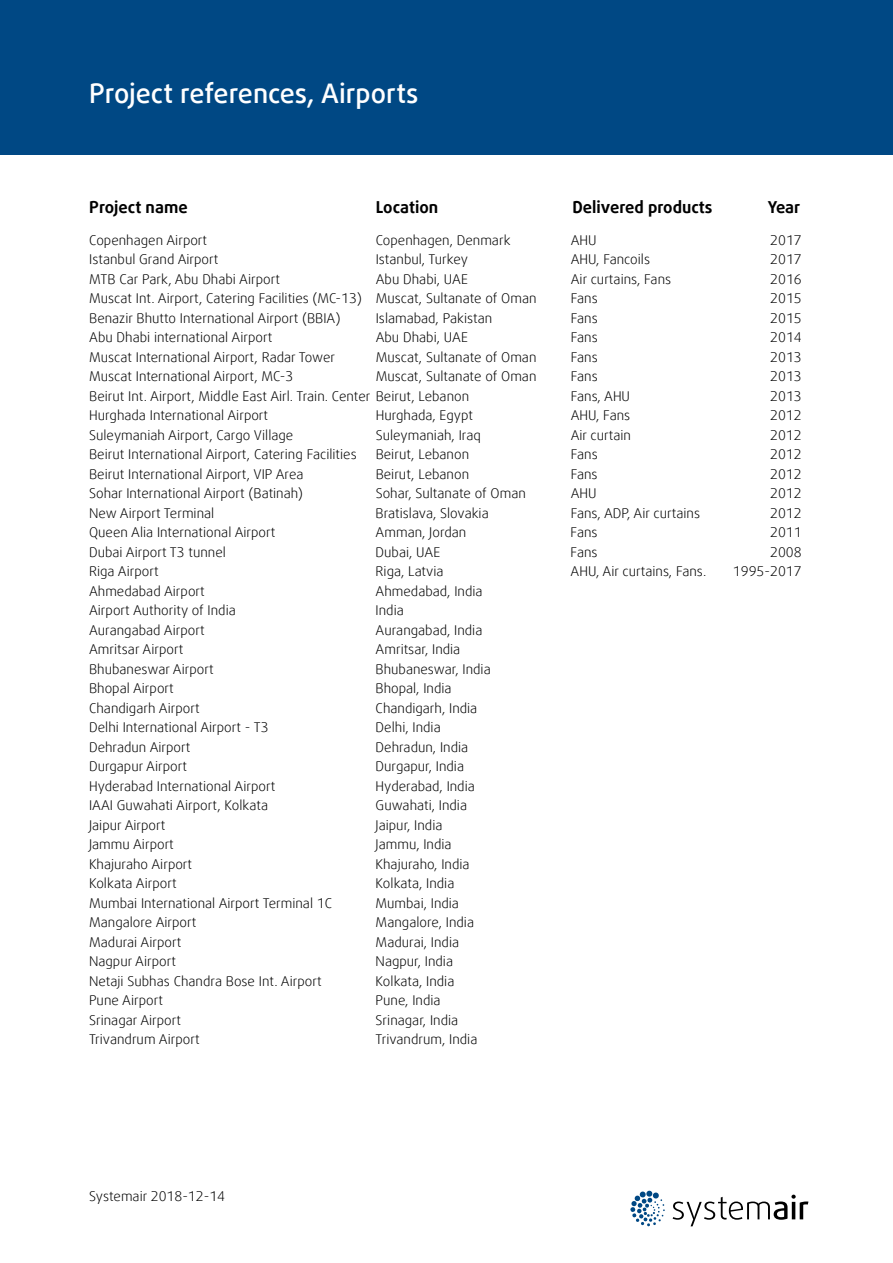
<style>
.page{position:relative;width:893px;height:1263px;background:#fff}
.page>*{position:absolute;margin:0;border:0;box-sizing:border-box;transform-origin:0 0}
.t1{font:500 27px "Daxline Offc Pro";letter-spacing:-.005em;color:#fff}
.t2{font:700 16.5px "Daxline Offc Pro";color:#000}
.t3{font:300 13.5px "Daxline Offc Pro";color:#000}
</style>
<div class="page">
<div style="left:0;top:0;width:893px;height:154px;background:#004884"></div>
<svg style="left:673px;top:1194px;width:135px;height:32px"></svg>
<svg style="left:630px;top:1190px;width:35px;height:36px"></svg>
<h1 class="t1" style="left:89px;top:76px;width:331px">Project references, Airports</h1>
<p class="t2" style="left:89px;top:196px;width:100px">Project name</p>
<p class="t2" style="left:376px;top:196px;width:64px">Location</p>
<p class="t2" style="left:572px;top:196px;width:142px">Delivered products</p>
<p class="t2" style="left:768px;top:196px;width:34px">Year</p>
<p class="t3" style="left:89px;top:231px;width:119px">Copenhagen Airport</p>
<p class="t3" style="left:376px;top:231px;width:136px">Copenhagen, Denmark</p>
<p class="t3" style="left:571px;top:231px;width:27px">AHU</p>
<p class="t3" style="left:770px;top:231px;width:33px">2017</p>
<p class="t3" style="left:89px;top:251px;width:131px">Istanbul Grand Airport</p>
<p class="t3" style="left:376px;top:251px;width:94px">Istanbul, Turkey</p>
<p class="t3" style="left:571px;top:251px;width:81px">AHU, Fancoils</p>
<p class="t3" style="left:770px;top:251px;width:33px">2017</p>
<p class="t3" style="left:89px;top:270px;width:192px">MTB Car Park, Abu Dhabi Airport</p>
<p class="t3" style="left:376px;top:270px;width:94px">Abu Dhabi, UAE</p>
<p class="t3" style="left:571px;top:270px;width:102px">Air curtains, Fans</p>
<p class="t3" style="left:770px;top:270px;width:33px">2016</p>
<p class="t3" style="left:89px;top:290px;width:449px">Muscat Int. Airport, Catering Facilities (MC-13) Muscat, Sultanate of Oman</p>
<p class="t3" style="left:571px;top:290px;width:28px">Fans</p>
<p class="t3" style="left:770px;top:290px;width:33px">2015</p>
<p class="t3" style="left:89px;top:309px;width:253px">Benazir Bhutto International Airport (BBIA)</p>
<p class="t3" style="left:376px;top:309px;width:118px">Islamabad, Pakistan</p>
<p class="t3" style="left:571px;top:309px;width:28px">Fans</p>
<p class="t3" style="left:770px;top:309px;width:33px">2015</p>
<p class="t3" style="left:89px;top:329px;width:185px">Abu Dhabi international Airport</p>
<p class="t3" style="left:376px;top:329px;width:94px">Abu Dhabi, UAE</p>
<p class="t3" style="left:571px;top:329px;width:28px">Fans</p>
<p class="t3" style="left:770px;top:329px;width:33px">2014</p>
<p class="t3" style="left:89px;top:348px;width:247px">Muscat International Airport, Radar Tower</p>
<p class="t3" style="left:376px;top:348px;width:162px">Muscat, Sultanate of Oman</p>
<p class="t3" style="left:571px;top:348px;width:28px">Fans</p>
<p class="t3" style="left:770px;top:348px;width:33px">2013</p>
<p class="t3" style="left:89px;top:368px;width:206px">Muscat International Airport, MC-3</p>
<p class="t3" style="left:376px;top:368px;width:162px">Muscat, Sultanate of Oman</p>
<p class="t3" style="left:571px;top:368px;width:28px">Fans</p>
<p class="t3" style="left:770px;top:368px;width:33px">2013</p>
<p class="t3" style="left:89px;top:387px;width:381px">Beirut Int. Airport, Middle East Airl. Train. Center Beirut, Lebanon</p>
<p class="t3" style="left:571px;top:387px;width:61px">Fans, AHU</p>
<p class="t3" style="left:770px;top:387px;width:33px">2013</p>
<p class="t3" style="left:89px;top:407px;width:180px">Hurghada International Airport</p>
<p class="t3" style="left:376px;top:407px;width:99px">Hurghada, Egypt</p>
<p class="t3" style="left:571px;top:407px;width:61px">AHU, Fans</p>
<p class="t3" style="left:770px;top:407px;width:33px">2012</p>
<p class="t3" style="left:89px;top:426px;width:206px">Suleymaniah Airport, Cargo Village</p>
<p class="t3" style="left:376px;top:426px;width:107px">Suleymaniah, Iraq</p>
<p class="t3" style="left:571px;top:426px;width:62px">Air curtain</p>
<p class="t3" style="left:770px;top:426px;width:33px">2012</p>
<p class="t3" style="left:89px;top:446px;width:269px">Beirut International Airport, Catering Facilities</p>
<p class="t3" style="left:376px;top:446px;width:95px">Beirut, Lebanon</p>
<p class="t3" style="left:571px;top:446px;width:28px">Fans</p>
<p class="t3" style="left:770px;top:446px;width:33px">2012</p>
<p class="t3" style="left:89px;top:465px;width:216px">Beirut International Airport, VIP Area</p>
<p class="t3" style="left:376px;top:465px;width:95px">Beirut, Lebanon</p>
<p class="t3" style="left:571px;top:465px;width:28px">Fans</p>
<p class="t3" style="left:770px;top:465px;width:33px">2012</p>
<p class="t3" style="left:89px;top:485px;width:215px">Sohar International Airport (Batinah)</p>
<p class="t3" style="left:376px;top:485px;width:152px">Sohar, Sultanate of Oman</p>
<p class="t3" style="left:571px;top:485px;width:27px">AHU</p>
<p class="t3" style="left:770px;top:485px;width:33px">2012</p>
<p class="t3" style="left:89px;top:504px;width:127px">New Airport Terminal</p>
<p class="t3" style="left:376px;top:504px;width:115px">Bratislava, Slovakia</p>
<p class="t3" style="left:571px;top:504px;width:131px">Fans, ADP, Air curtains</p>
<p class="t3" style="left:770px;top:504px;width:33px">2012</p>
<p class="t3" style="left:89px;top:524px;width:188px">Queen Alia International Airport</p>
<p class="t3" style="left:376px;top:524px;width:92px">Amman, Jordan</p>
<p class="t3" style="left:571px;top:524px;width:28px">Fans</p>
<p class="t3" style="left:770px;top:524px;width:33px">2011</p>
<p class="t3" style="left:89px;top:543px;width:138px">Dubai Airport T3 tunnel</p>
<p class="t3" style="left:376px;top:543px;width:66px">Dubai, UAE</p>
<p class="t3" style="left:571px;top:543px;width:28px">Fans</p>
<p class="t3" style="left:770px;top:543px;width:33px">2008</p>
<p class="t3" style="left:89px;top:563px;width:71px">Riga Airport</p>
<p class="t3" style="left:376px;top:563px;width:69px">Riga, Latvia</p>
<p class="t3" style="left:571px;top:563px;width:137px">AHU, Air curtains, Fans.</p>
<p class="t3" style="left:733px;top:563px;width:70px">1995-2017</p>
<p class="t3" style="left:89px;top:582px;width:117px">Ahmedabad Airport</p>
<p class="t3" style="left:376px;top:582px;width:108px">Ahmedabad, India</p>
<p class="t3" style="left:89px;top:602px;width:148px">Airport Authority of India</p>
<p class="t3" style="left:376px;top:602px;width:30px">India</p>
<p class="t3" style="left:89px;top:621px;width:117px">Aurangabad Airport</p>
<p class="t3" style="left:376px;top:621px;width:108px">Aurangabad, India</p>
<p class="t3" style="left:89px;top:641px;width:96px">Amritsar Airport</p>
<p class="t3" style="left:376px;top:641px;width:86px">Amritsar, India</p>
<p class="t3" style="left:89px;top:660px;width:126px">Bhubaneswar Airport</p>
<p class="t3" style="left:376px;top:660px;width:117px">Bhubaneswar, India</p>
<p class="t3" style="left:89px;top:680px;width:86px">Bhopal Airport</p>
<p class="t3" style="left:376px;top:680px;width:78px">Bhopal, India</p>
<p class="t3" style="left:89px;top:699px;width:112px">Chandigarh Airport</p>
<p class="t3" style="left:376px;top:699px;width:103px">Chandigarh, India</p>
<p class="t3" style="left:89px;top:719px;width:181px">Delhi International Airport - T3</p>
<p class="t3" style="left:376px;top:719px;width:67px">Delhi, India</p>
<p class="t3" style="left:89px;top:738px;width:103px">Dehradun Airport</p>
<p class="t3" style="left:376px;top:738px;width:94px">Dehradun, India</p>
<p class="t3" style="left:89px;top:758px;width:99px">Durgapur Airport</p>
<p class="t3" style="left:376px;top:758px;width:90px">Durgapur, India</p>
<p class="t3" style="left:89px;top:777px;width:188px">Hyderabad International Airport</p>
<p class="t3" style="left:376px;top:777px;width:101px">Hyderabad, India</p>
<p class="t3" style="left:89px;top:797px;width:181px">IAAI Guwahati Airport, Kolkata</p>
<p class="t3" style="left:376px;top:797px;width:93px">Guwahati, India</p>
<p class="t3" style="left:89px;top:816px;width:78px">Jaipur Airport</p>
<p class="t3" style="left:376px;top:816px;width:68px">Jaipur, India</p>
<p class="t3" style="left:89px;top:835px;width:86px">Jammu Airport</p>
<p class="t3" style="left:376px;top:835px;width:78px">Jammu, India</p>
<p class="t3" style="left:89px;top:855px;width:105px">Khajuraho Airport</p>
<p class="t3" style="left:376px;top:855px;width:95px">Khajuraho, India</p>
<p class="t3" style="left:89px;top:874px;width:89px">Kolkata Airport</p>
<p class="t3" style="left:376px;top:874px;width:80px">Kolkata, India</p>
<p class="t3" style="left:89px;top:894px;width:245px">Mumbai International Airport Terminal 1C</p>
<p class="t3" style="left:376px;top:894px;width:85px">Mumbai, India</p>
<p class="t3" style="left:89px;top:913px;width:109px">Mangalore Airport</p>
<p class="t3" style="left:376px;top:913px;width:100px">Mangalore, India</p>
<p class="t3" style="left:89px;top:933px;width:94px">Madurai Airport</p>
<p class="t3" style="left:376px;top:933px;width:85px">Madurai, India</p>
<p class="t3" style="left:89px;top:952px;width:88px">Nagpur Airport</p>
<p class="t3" style="left:376px;top:952px;width:79px">Nagpur, India</p>
<p class="t3" style="left:89px;top:972px;width:234px">Netaji Subhas Chandra Bose Int. Airport</p>
<p class="t3" style="left:376px;top:972px;width:80px">Kolkata, India</p>
<p class="t3" style="left:89px;top:991px;width:75px">Pune Airport</p>
<p class="t3" style="left:376px;top:991px;width:67px">Pune, India</p>
<p class="t3" style="left:89px;top:1011px;width:93px">Srinagar Airport</p>
<p class="t3" style="left:376px;top:1011px;width:84px">Srinagar, India</p>
<p class="t3" style="left:89px;top:1030px;width:112px">Trivandrum Airport</p>
<p class="t3" style="left:376px;top:1030px;width:103px">Trivandrum, India</p>
<p class="t3" style="left:89px;top:1187px;width:137px">Systemair 2018-12-14</p>
</div>
